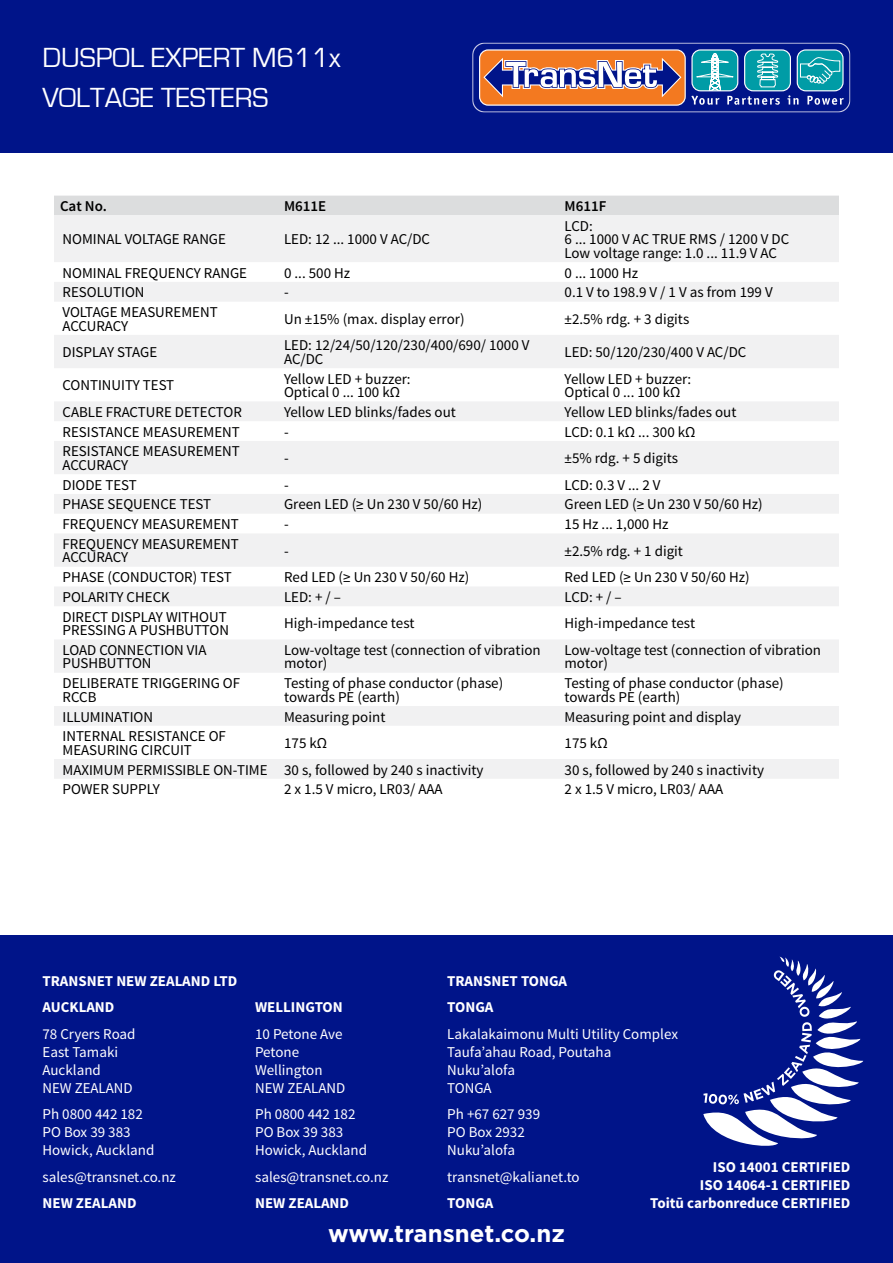
<style>
.page{position:relative;width:893px;height:1263px;background:#fff}
.page>*{position:absolute;margin:0;border:0;box-sizing:border-box;transform-origin:0 0}
.t1{font:28.5px "Eurostile";color:#fff}
.t2{font:700 24px "Gotham";color:#fff}
.Product_Table_Cat_No__Column{font:15px/13.5px "Source Sans Pro";color:#000}
.t3{font:15px/18px "Source Sans Pro";color:#fff}
.t4{font:700 15px/26.5px "Source Sans Pro";color:#fff}
.Product_Table_Header{font:600 15px "Source Sans Pro";color:#000}
</style>
<div class="page">
<div style="left:0;top:935px;width:893px;height:328px;background:#001489"></div>
<div style="left:0;top:0;width:893px;height:153px;background:#001489"></div>
<svg style="left:472px;top:43px;width:378px;height:70px"></svg>
<svg style="left:703px;top:956px;width:160px;height:190px"></svg>
<div style="left:54px;top:196px;width:785px;height:19px;background:#dcddde"></div>
<svg style="left:54px;top:215px;width:785px;height:564px;fill:#f1f1f2"></svg>
<p class="t1" style="left:43px;top:43px;width:300px">DUSPOL EXPERT M611x</p>
<p class="t1" style="left:43px;top:82px;width:227px">VOLTAGE TESTERS</p>
<p class="Product_Table_Header" style="left:60px;top:197px;width:48px">Cat No.</p>
<p class="Product_Table_Header" style="left:284px;top:197px;width:44px">M611E</p>
<p class="Product_Table_Header" style="left:564px;top:197px;width:43px">M611F</p>
<p class="Product_Table_Cat_No__Column" style="left:63px;top:233px;width:165px">NOMINAL VOLTAGE RANGE</p>
<p class="Product_Table_Cat_No__Column" style="left:284px;top:233px;width:148px">LED: 12 ... 1000 V AC/DC</p>
<p class="Product_Table_Cat_No__Column" style="left:564px;top:219px;width:226px">LCD:<br>6 ... 1000 V AC TRUE RMS / 1200 V DC</p>
<p class="Product_Table_Cat_No__Column" style="left:564px;top:246px;width:214px">Low voltage range: 1.0 ... 11.9 V AC</p>
<p class="Product_Table_Cat_No__Column" style="left:63px;top:266px;width:186px">NOMINAL FREQUENCY RANGE</p>
<p class="Product_Table_Cat_No__Column" style="left:284px;top:266px;width:68px">0 ... 500 Hz</p>
<p class="Product_Table_Cat_No__Column" style="left:564px;top:266px;width:75px">0 ... 1000 Hz</p>
<p class="Product_Table_Cat_No__Column" style="left:63px;top:286px;width:84px">RESOLUTION</p>
<p class="Product_Table_Cat_No__Column" style="left:284px;top:286px;width:6px">-</p>
<p class="Product_Table_Cat_No__Column" style="left:564px;top:286px;width:210px">0.1 V to 198.9 V / 1 V as from 199 V</p>
<p class="Product_Table_Cat_No__Column" style="left:63px;top:306px;width:157px">VOLTAGE MEASUREMENT<br>ACCURACY</p>
<p class="Product_Table_Cat_No__Column" style="left:284px;top:312px;width:182px">Un ±15% (max. display error)</p>
<p class="Product_Table_Cat_No__Column" style="left:564px;top:312px;width:126px">±2.5% rdg. + 3 digits</p>
<p class="Product_Table_Cat_No__Column" style="left:63px;top:346px;width:96px">DISPLAY STAGE</p>
<p class="Product_Table_Cat_No__Column" style="left:284px;top:339px;width:247px">LED: 12/24/50/120/230/400/690/ 1000 V<br>AC/DC</p>
<p class="Product_Table_Cat_No__Column" style="left:564px;top:346px;width:183px">LED: 50/120/230/400 V AC/DC</p>
<p class="Product_Table_Cat_No__Column" style="left:63px;top:379px;width:113px">CONTINUITY TEST</p>
<p class="Product_Table_Cat_No__Column" style="left:284px;top:372px;width:128px">Yellow LED + buzzer:</p>
<p class="Product_Table_Cat_No__Column" style="left:284px;top:386px;width:118px">Optical 0 ... 100 kΩ</p>
<p class="Product_Table_Cat_No__Column" style="left:564px;top:372px;width:128px">Yellow LED + buzzer:</p>
<p class="Product_Table_Cat_No__Column" style="left:564px;top:386px;width:118px">Optical 0 ... 100 kΩ</p>
<p class="Product_Table_Cat_No__Column" style="left:63px;top:405px;width:181px">CABLE FRACTURE DETECTOR</p>
<p class="Product_Table_Cat_No__Column" style="left:284px;top:405px;width:173px">Yellow LED blinks/fades out</p>
<p class="Product_Table_Cat_No__Column" style="left:564px;top:405px;width:173px">Yellow LED blinks/fades out</p>
<p class="Product_Table_Cat_No__Column" style="left:63px;top:425px;width:179px">RESISTANCE MEASUREMENT</p>
<p class="Product_Table_Cat_No__Column" style="left:284px;top:425px;width:6px">-</p>
<p class="Product_Table_Cat_No__Column" style="left:564px;top:425px;width:133px">LCD: 0.1 kΩ ... 300 kΩ</p>
<p class="Product_Table_Cat_No__Column" style="left:63px;top:445px;width:179px">RESISTANCE MEASUREMENT<br>ACCURACY</p>
<p class="Product_Table_Cat_No__Column" style="left:284px;top:452px;width:6px">-</p>
<p class="Product_Table_Cat_No__Column" style="left:564px;top:452px;width:115px">±5% rdg. + 5 digits</p>
<p class="Product_Table_Cat_No__Column" style="left:63px;top:478px;width:76px">DIODE TEST</p>
<p class="Product_Table_Cat_No__Column" style="left:284px;top:478px;width:6px">-</p>
<p class="Product_Table_Cat_No__Column" style="left:564px;top:478px;width:97px">LCD: 0.3 V ... 2 V</p>
<p class="Product_Table_Cat_No__Column" style="left:63px;top:498px;width:150px">PHASE SEQUENCE TEST</p>
<p class="Product_Table_Cat_No__Column" style="left:284px;top:498px;width:200px">Green LED (≥ Un 230 V 50/60 Hz)</p>
<p class="Product_Table_Cat_No__Column" style="left:564px;top:498px;width:200px">Green LED (≥ Un 230 V 50/60 Hz)</p>
<p class="Product_Table_Cat_No__Column" style="left:63px;top:518px;width:178px">FREQUENCY MEASUREMENT</p>
<p class="Product_Table_Cat_No__Column" style="left:284px;top:518px;width:6px">-</p>
<p class="Product_Table_Cat_No__Column" style="left:564px;top:518px;width:105px">15 Hz ... 1,000 Hz</p>
<p class="Product_Table_Cat_No__Column" style="left:63px;top:537px;width:178px">FREQUENCY MEASUREMENT<br>ACCURACY</p>
<p class="Product_Table_Cat_No__Column" style="left:284px;top:544px;width:6px">-</p>
<p class="Product_Table_Cat_No__Column" style="left:564px;top:544px;width:120px">±2.5% rdg. + 1 digit</p>
<p class="Product_Table_Cat_No__Column" style="left:63px;top:571px;width:171px">PHASE (CONDUCTOR) TEST</p>
<p class="Product_Table_Cat_No__Column" style="left:284px;top:571px;width:187px">Red LED (≥ Un 230 V 50/60 Hz)</p>
<p class="Product_Table_Cat_No__Column" style="left:564px;top:571px;width:187px">Red LED (≥ Un 230 V 50/60 Hz)</p>
<p class="Product_Table_Cat_No__Column" style="left:63px;top:590px;width:109px">POLARITY CHECK</p>
<p class="Product_Table_Cat_No__Column" style="left:284px;top:590px;width:58px">LED: + / –</p>
<p class="Product_Table_Cat_No__Column" style="left:564px;top:590px;width:59px">LCD: + / –</p>
<p class="Product_Table_Cat_No__Column" style="left:63px;top:610px;width:168px">DIRECT DISPLAY WITHOUT<br>PRESSING A PUSHBUTTON</p>
<p class="Product_Table_Cat_No__Column" style="left:284px;top:617px;width:132px">High-impedance test</p>
<p class="Product_Table_Cat_No__Column" style="left:564px;top:617px;width:132px">High-impedance test</p>
<p class="Product_Table_Cat_No__Column" style="left:63px;top:643px;width:146px">LOAD CONNECTION VIA<br>PUSHBUTTON</p>
<p class="Product_Table_Cat_No__Column" style="left:284px;top:643px;width:258px">Low-voltage test (connection of vibration motor)</p>
<p class="Product_Table_Cat_No__Column" style="left:564px;top:643px;width:258px">Low-voltage test (connection of vibration motor)</p>
<p class="Product_Table_Cat_No__Column" style="left:63px;top:677px;width:179px">DELIBERATE TRIGGERING OF<br>RCCB</p>
<p class="Product_Table_Cat_No__Column" style="left:284px;top:677px;width:221px">Testing of phase conductor (phase) towards PE (earth)</p>
<p class="Product_Table_Cat_No__Column" style="left:564px;top:677px;width:221px">Testing of phase conductor (phase) towards PE (earth)</p>
<p class="Product_Table_Cat_No__Column" style="left:63px;top:710px;width:92px">ILLUMINATION</p>
<p class="Product_Table_Cat_No__Column" style="left:284px;top:710px;width:103px">Measuring point</p>
<p class="Product_Table_Cat_No__Column" style="left:564px;top:710px;width:178px">Measuring point and display</p>
<p class="Product_Table_Cat_No__Column" style="left:63px;top:730px;width:165px">INTERNAL RESISTANCE OF<br>MEASURING CIRCUIT</p>
<p class="Product_Table_Cat_No__Column" style="left:284px;top:736px;width:45px">175 kΩ</p>
<p class="Product_Table_Cat_No__Column" style="left:564px;top:736px;width:45px">175 kΩ</p>
<p class="Product_Table_Cat_No__Column" style="left:63px;top:763px;width:207px">MAXIMUM PERMISSIBLE ON-TIME</p>
<p class="Product_Table_Cat_No__Column" style="left:284px;top:763px;width:201px">30 s, followed by 240 s inactivity</p>
<p class="Product_Table_Cat_No__Column" style="left:564px;top:763px;width:201px">30 s, followed by 240 s inactivity</p>
<p class="Product_Table_Cat_No__Column" style="left:63px;top:783px;width:99px">POWER SUPPLY</p>
<p class="Product_Table_Cat_No__Column" style="left:284px;top:783px;width:160px">2 x 1.5 V micro, LR03/ AAA</p>
<p class="Product_Table_Cat_No__Column" style="left:564px;top:783px;width:160px">2 x 1.5 V micro, LR03/ AAA</p>
<p class="t4" style="left:43px;top:968px;width:196px">TRANSNET NEW ZEALAND LTD<br>AUCKLAND</p>
<p class="t3" style="left:43px;top:1025px;width:95px">78 Cryers Road<br>East Tamaki<br>Auckland<br>NEW ZEALAND</p>
<p class="t3" style="left:43px;top:1105px;width:113px">Ph 0800 442 182<br>PO Box 39 383<br>Howick, Auckland</p>
<p class="t3" style="left:43px;top:1168px;width:135px">sales@transnet.co.nz</p>
<p class="t4" style="left:43px;top:1190px;width:95px">NEW ZEALAND</p>
<p class="t4" style="left:447px;top:968px;width:121px">TRANSNET TONGA<br>TONGA</p>
<p class="t3" style="left:447px;top:1025px;width:232px">Lakalakaimonu Multi Utility Complex<br>Taufa’ahau Road, Poutaha<br>Nuku’alofa<br>TONGA</p>
<p class="t3" style="left:447px;top:1106px;width:94px">Ph +67 627 939<br>PO Box 2932<br>Nuku’alofa</p>
<p class="t3" style="left:447px;top:1168px;width:134px">transnet@kalianet.to</p>
<p class="t4" style="left:447px;top:1191px;width:48px">TONGA</p>
<h2 class="t2" style="left:328px;top:1218px;width:238px">www.transnet.co.nz</h2>
<p class="t4" style="left:255px;top:994px;width:89px">WELLINGTON</p>
<p class="t3" style="left:255px;top:1025px;width:92px">10 Petone Ave<br>Petone<br>Wellington<br>NEW ZEALAND</p>
<p class="t3" style="left:255px;top:1105px;width:113px">Ph 0800 442 182<br>PO Box 39 383<br>Howick, Auckland</p>
<p class="t3" style="left:255px;top:1168px;width:135px">sales@transnet.co.nz</p>
<p class="t4" style="left:255px;top:1190px;width:95px">NEW ZEALAND</p>
<p class="t4" style="left:650px;top:1159px;width:202px;line-height:18px;text-align:right">ISO 14001 CERTIFIED<br>ISO 14064-1 CERTIFIED<br>Toitū carbonreduce CERTIFIED</p>
</div>
